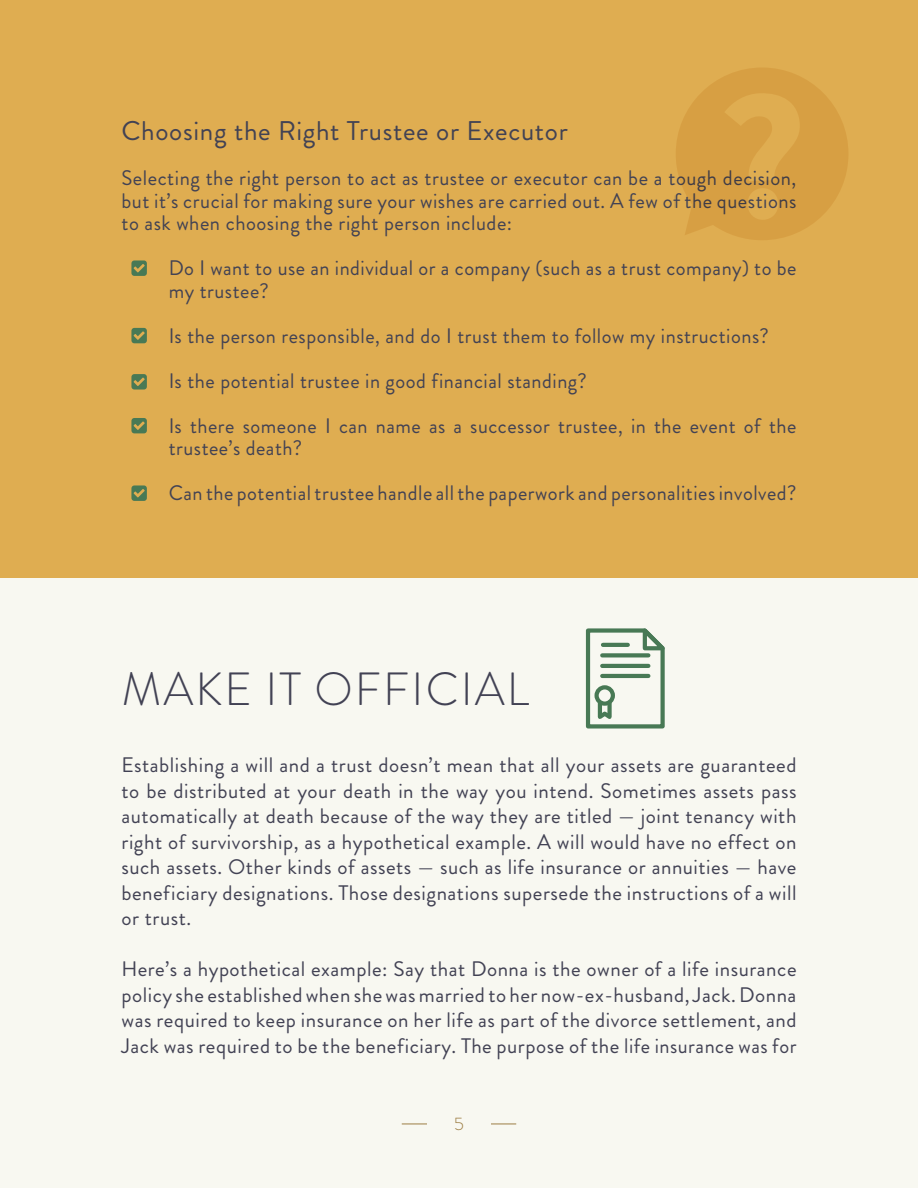
<style>
.page{position:relative;width:918px;height:1188px;background:#f8f8f1}
.page>*{position:absolute;margin:0;border:0;box-sizing:border-box;transform-origin:0 0}
.t1{font:300 46.5px "Brandon Grotesque";letter-spacing:.045em;color:#424254}
.t2{font:27px "Brandon Grotesque";letter-spacing:.025em;color:#424254}
.t3{font:21px/25.5px "Brandon Grotesque";letter-spacing:.025em;color:#424254;text-align:justify}
.t4{font:300 18px "Brandon Grotesque";color:#9d7e45}
</style>
<div class="page">
<div style="left:0;top:0;width:918px;height:578px;background:#dfad51"></div>
<svg style="left:402px;top:1124px;width:25px;height:1px"></svg>
<svg style="left:491px;top:1124px;width:25px;height:1px"></svg>
<svg style="left:585px;top:628px;width:80px;height:101px"></svg>
<hr style="left:603px;top:643px;width:25px;height:4px;background:#487955">
<svg style="left:602px;top:653px;width:46px;height:4px"></svg>
<hr style="left:602px;top:664px;width:46px;height:4px;background:#487955">
<hr style="left:602px;top:674px;width:46px;height:4px;background:#487955">
<svg style="left:131px;top:485px;width:16px;height:16px"></svg>
<svg style="left:131px;top:418px;width:16px;height:15px"></svg>
<svg style="left:131px;top:374px;width:16px;height:16px"></svg>
<svg style="left:131px;top:328px;width:16px;height:15px"></svg>
<svg style="left:131px;top:260px;width:16px;height:16px"></svg>
<svg style="left:676px;top:68px;width:172px;height:172px"></svg>
<p class="t2" style="left:122px;top:113px;width:448px">Choosing the Right Trustee or Executor</p>
<p class="t3" style="left:122px;top:167px;width:677px;line-height:22.5px">Selecting the right person to act as trustee or executor can be a tough decision, but it’s crucial for making sure your wishes are carried out. A few of the questions to ask when choosing the right person include:</p>
<p class="t3" style="left:169px;top:257px;width:629px;line-height:22.5px">Do I want to use an individual or a company (such as a trust company) to be my trustee?</p>
<p class="t3" style="left:169px;top:313px;width:629px;line-height:45px;text-align:left">Is the person responsible, and do I trust them to follow my instructions?<br>Is the potential trustee in good financial standing?<br>Is there someone I can name as a successor trustee, in the event of the</p>
<p class="t3" style="left:169px;top:426px;width:629px;line-height:45px">trustee’s death?<br>Can the potential trustee handle all the paperwork and personalities involved?</p>
<h1 class="t1" style="left:122px;top:657px;width:409px">MAKE IT OFFICIAL</h1>
<p class="t3" style="left:122px;top:753px;width:677px">Establishing a will and a trust doesn’t mean that all your assets are guaranteed to be distributed at your death in the way you intend. Sometimes assets pass automatically at death because of the way they are titled — joint tenancy with right of survivorship, as a hypothetical example. A will would have no effect on such assets. Other kinds of assets — such as life insurance or annuities — have beneficiary designations. Those designations supersede the instructions of a will or trust.</p>
<p class="t3" style="left:122px;top:957px;width:677px">Here’s a hypothetical example: Say that Donna is the owner of a life insurance policy she established when she was married to her now-ex-husband, Jack. Donna was required to keep insurance on her life as part of the divorce settlement, and Jack was required to be the beneficiary. The purpose of the life insurance was for</p>
<p class="t4" style="left:454px;top:1112px;width:11px">5</p>
</div>
